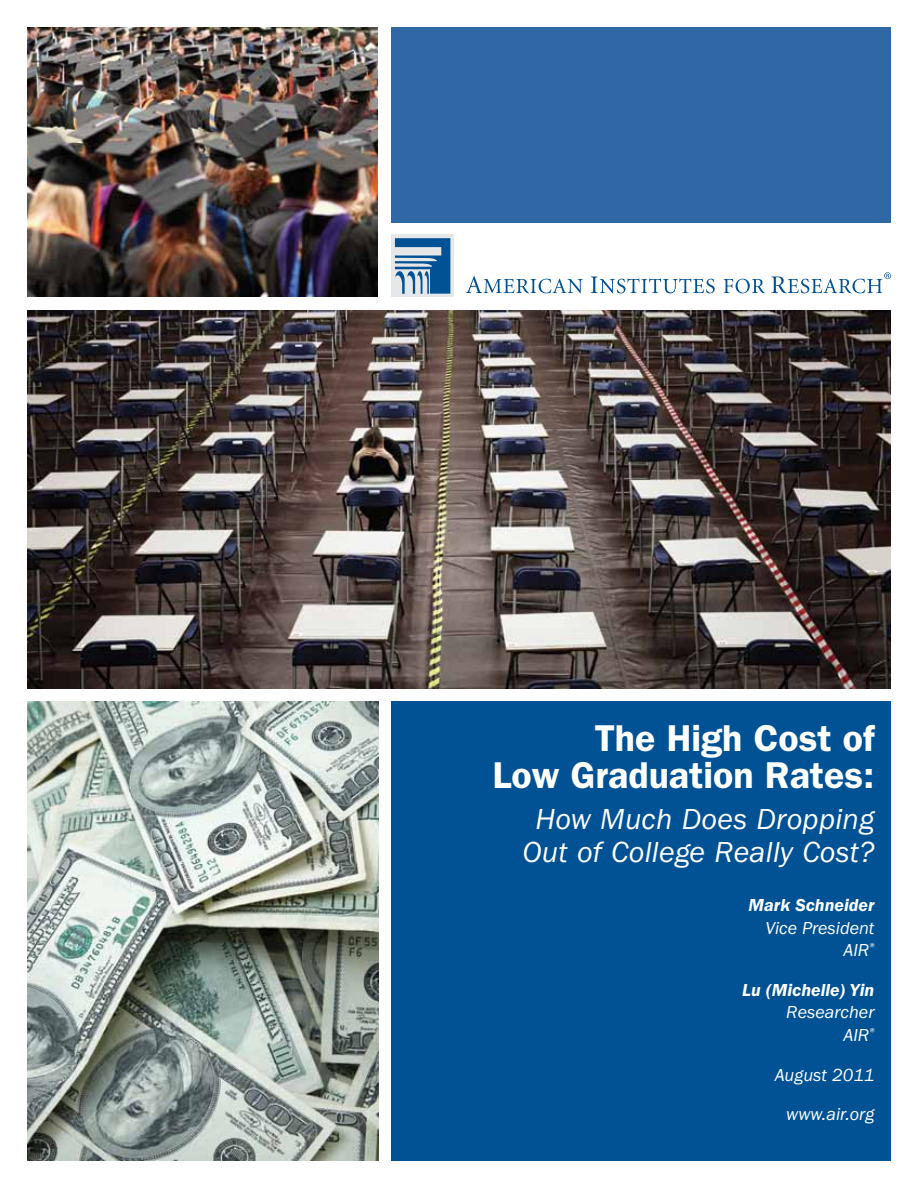
<style>
.page{position:relative;width:918px;height:1188px;background:#fff}
.page>*{position:absolute;margin:0;border:0;box-sizing:border-box;transform-origin:0 0}
.t1{font:600 37.5px/37.5px "ITC Franklin Gothic Std";color:#fff;text-align:right}
.t2{font:italic 30px/33px "ITC Franklin Gothic Std";letter-spacing:.01em;color:#fff;text-align:center}
.t3{font:italic 18px/22.5px "ITC Franklin Gothic Std";color:#fff;text-align:right}
.t4{font:italic 600 18px "ITC Franklin Gothic Std";color:#fff}
</style>
<div class="page">
<div style="left:392px;top:27px;width:499px;height:196px;background:#2f68a4"></div>
<img style="left:27px;top:27px;width:351px;height:270px">
<img style="left:27px;top:310px;width:864px;height:378px">
<div style="left:392px;top:701px;width:499px;height:460px;background:#005295"></div>
<img style="left:27px;top:701px;width:351px;height:460px">
<div style="left:392px;top:235px;width:62px;height:62px;background:#e6e7e8"></div>
<svg style="left:395px;top:238px;width:55px;height:56px"></svg>
<svg style="left:466px;top:276px;width:117px;height:17px"></svg>
<svg style="left:591px;top:277px;width:124px;height:16px"></svg>
<svg style="left:724px;top:279px;width:41px;height:14px"></svg>
<svg style="left:771px;top:272px;width:120px;height:21px"></svg>
<h1 class="t1" style="left:493px;top:719px;width:383px">The High Cost of<br>Low Graduation Rates:</h1>
<h2 class="t2" style="left:522px;top:803px;width:354px">How Much Does Dropping<br>Out of College Really Cost?</h2>
<p class="t4" style="left:749px;top:895px;width:127px">Mark Schneider</p>
<p class="t3" style="left:765px;top:917px;width:110px">Vice President<br>AIR<sup>®</sup></p>
<p class="t4" style="left:742px;top:980px;width:134px">Lu (Michelle) Yin</p>
<p class="t3" style="left:786px;top:1001px;width:90px">Researcher<br>AIR<sup>®</sup></p>
<p class="t3" style="left:775px;top:1064px;width:101px">August 2011</p>
<p class="t3" style="left:786px;top:1103px;width:90px">www.air.org</p>
</div>
